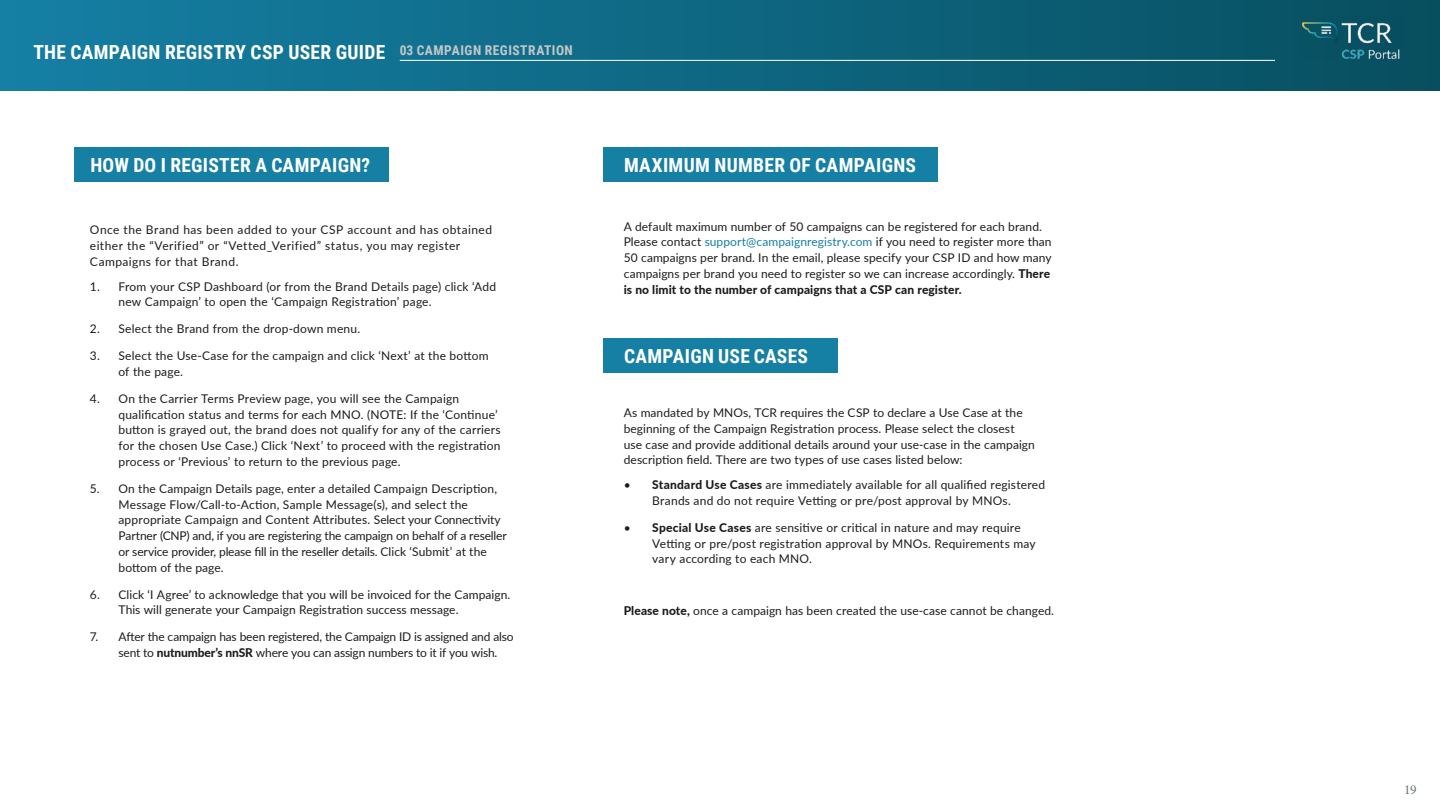
<style>
.page{position:relative;width:1440px;height:810px;background:#fff}
.page>*{position:absolute;margin:0;border:0;box-sizing:border-box;transform-origin:0 0}
.t1{font:700 19.5px "Roboto Condensed";letter-spacing:.015em;color:#fff}
.t2{font:700 13.5px "Roboto Condensed";letter-spacing:.035em;color:#c4c7c8}
.t3{font:13.5px "Minion Pro";color:#68737a}
.t4{font:12px/15.8px "Lato";letter-spacing:.01em;color:#1c1c1b}
.t5{font:12px/15.8px "Lato";letter-spacing:.035em;color:#1c1c1b}
.t6{font:12px/15.8px "Lato";letter-spacing:-.015em;color:#1c1c1b}
.s1{font-weight:800}
.s2{color:#157fa4}
</style>
<div class="page">
<svg style="left:0;top:0;width:1440px;height:90px;background:#0e6783"></svg>
<hr style="left:400px;top:60px;width:875px;height:1px;background:#fff">
<img style="left:1303px;top:16px;width:100px;height:45px">
<div style="left:74px;top:147px;width:315px;height:34px;background:#157fa4"></div>
<div style="left:603px;top:147px;width:334px;height:34px;background:#157fa4"></div>
<div style="left:603px;top:338px;width:234px;height:34px;background:#157fa4"></div>
<h1 class="t1" style="left:33px;top:38px;width:353px">THE CAMPAIGN REGISTRY CSP USER GUIDE</h1>
<p class="t2" style="left:400px;top:40px;width:175px">03 CAMPAIGN REGISTRATION</p>
<h1 class="t1" style="left:90px;top:152px;width:281px">HOW DO I REGISTER A CAMPAIGN?</h1>
<h1 class="t1" style="left:624px;top:152px;width:294px">MAXIMUM NUMBER OF CAMPAIGNS</h1>
<p class="t5" style="left:90px;top:222px;width:404px">Once the Brand has been added to your CSP account and has obtained either the “Verified” or “Vetted_Verified” status, you may register<br>Campaigns for that Brand.</p>
<p class="t4" style="left:118px;top:278px;width:379px;text-indent:-28px">1. From your CSP Dashboard (or from the Brand Details page) click ‘Add new Campaign’ to open the ‘Campaign Registration’ page.</p>
<p class="t4" style="left:90px;top:321px;width:272px">2. Select the Brand from the drop-down menu.</p>
<p class="t4" style="left:118px;top:348px;width:372px;text-indent:-28px">3. Select the Use-Case for the campaign and click ‘Next’ at the bottom of the page.</p>
<p class="t4" style="left:118px;top:390px;width:384px;text-indent:-28px">4. On the Carrier Terms Preview page, you will see the Campaign qualification status and terms for each MNO. (NOTE: If the ‘Continue’ button is grayed out, the brand does not qualify for any of the carriers for the chosen Use Case.) Click ‘Next’ to proceed with the registration process or ‘Previous’ to return to the previous page.</p>
<p class="t4" style="left:118px;top:480px;width:390px;text-indent:-28px">5. On the Campaign Details page, enter a detailed Campaign Description, Message Flow/Call-to-Action, Sample Message(s), and select the appropriate Campaign and Content Attributes. Select your Connectivity Partner (CNP) and, if you are registering the campaign on behalf of a reseller or service provider, please fill in the reseller details. Click ‘Submit’ at the bottom of the page.</p>
<p class="t4" style="left:118px;top:586px;width:393px;text-indent:-28px">6. Click ‘I Agree’ to acknowledge that you will be invoiced for the Campaign.<br>This will generate your Campaign Registration success message.</p>
<p class="t6" style="left:118px;top:629px;width:397px;text-indent:-28px">7. After the campaign has been registered, the Campaign ID is assigned and also sent to <span class="s1">nutnumber’s nnSR</span> where you can assign numbers to it if you wish.</p>
<p class="t4" style="left:624px;top:218px;width:429px">A default maximum number of 50 campaigns can be registered for each brand.<br>Please contact <span class="s2">support@campaignregistry.com</span> if you need to register more than 50 campaigns per brand. In the email, please specify your CSP ID and how many campaigns per brand you need to register so we can increase accordingly. <span class="s1">There is no limit to the number of campaigns that a CSP can register.</span></p>
<h1 class="t1" style="left:624px;top:342px;width:186px">CAMPAIGN USE CASES</h1>
<p class="t4" style="left:624px;top:405px;width:413px">As mandated by MNOs, TCR requires the CSP to declare a Use Case at the beginning of the Campaign Registration process. Please select the closest use case and provide additional details around your use-case in the campaign description field. There are two types of use cases listed below:</p>
<p class="t4" style="left:624px;top:477px;width:423px;text-align:center">• <span class="s1">Standard Use Cases</span> are immediately available for all qualified registered<br>Brands and do not require Vetting or pre/post approval by MNOs.</p>
<p class="t4" style="left:652px;top:519px;width:385px;text-indent:-28px">• <span class="s1">Special Use Cases</span> are sensitive or critical in nature and may require<br>Vetting or pre/post registration approval by MNOs. Requirements may vary according to each MNO.</p>
<p class="t4" style="left:624px;top:602px;width:432px"><span class="s1">Please note,</span> once a campaign has been created the use-case cannot be changed.</p>
<p class="t3" style="left:1404px;top:781px;width:14px">19</p>
</div>
